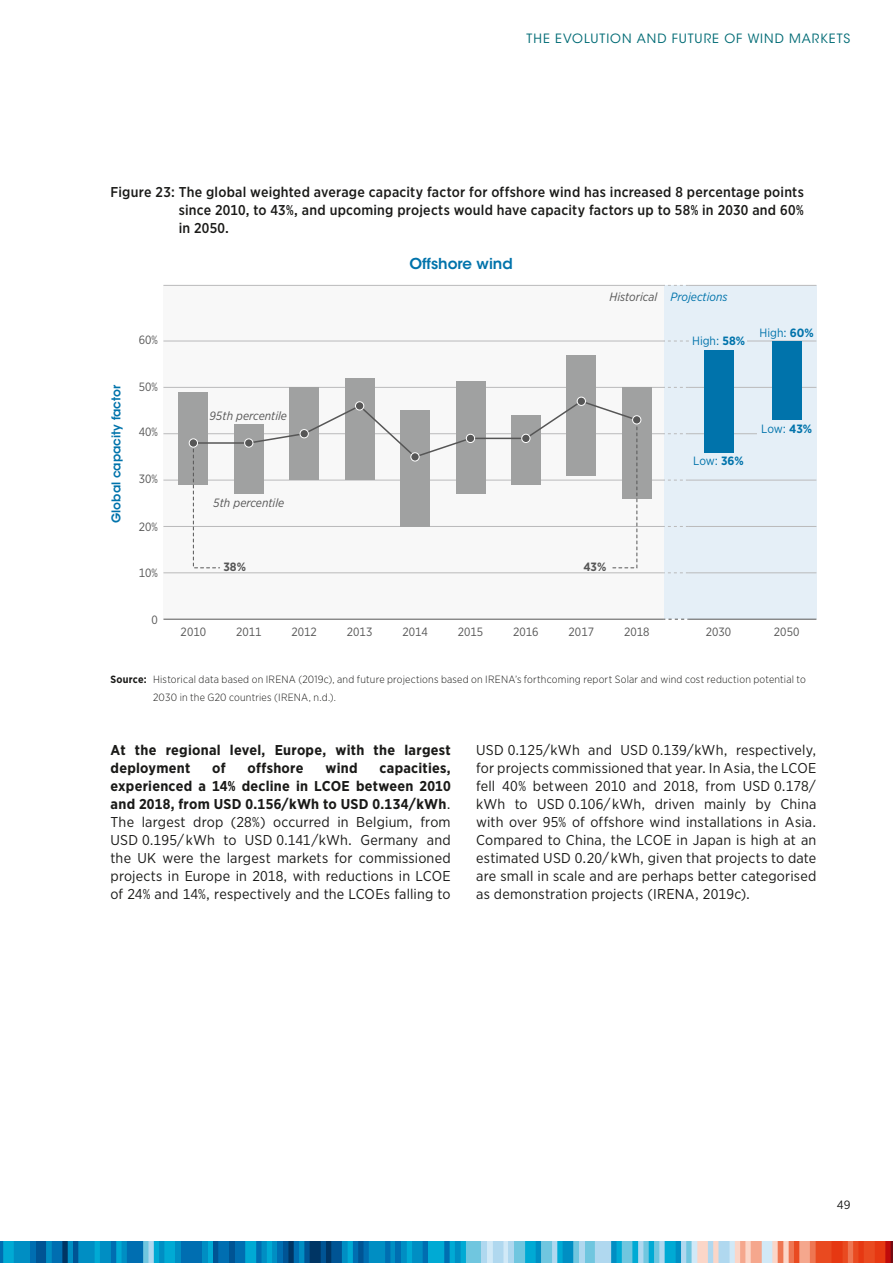
<style>
.page{position:relative;width:893px;height:1263px;background:#fff}
.page>*{position:absolute;margin:0;border:0;box-sizing:border-box;transform-origin:0 0}
.t1{font:600 15px "ITC Avant Garde Std";color:#0073ab}
.t2{font:14.25px/18px "Gotham Narrow";letter-spacing:.015em;color:#1a1a18;text-align:justify}
.t3{font:500 14.25px/18px "Gotham Narrow";letter-spacing:.015em;color:#1a1a18;text-align:justify}
.t4{font:700 14.25px/18px "Gotham Narrow";letter-spacing:.02em;color:#1a1a18}
.t5{font:12.75px "ITC Avant Garde Std";letter-spacing:.075em;color:#006b75}
.t6{font:12px "Gotham Narrow";color:#565656}
.t7{font:12px "Gotham Narrow";color:#0073ab}
.t8{font:italic 12px "Gotham Narrow";color:#565656}
.t9{font:italic 12px "Gotham Narrow";color:#0073ab}
.t10{font:600 12px "ITC Avant Garde Std";color:#0073ab}
.t11{font:700 12px "Gotham Narrow";color:#565656}
.t12{font:12px "Gotham Narrow";color:#1a1a18}
.t13{font:300 10.5px/18px "Gotham Narrow";letter-spacing:.02em;color:#1a1a18}
.s1{color:#565656}
.s2{font-weight:700}
</style>
<div class="page">
<svg style="left:0;top:1242px;width:893px;height:21px;background:#4e93b2"></svg>
<div style="left:664px;top:285px;width:152px;height:334px;background:#e5eff7"></div>
<div style="left:163px;top:285px;width:501px;height:334px;background:#f8f8f8"></div>
<hr style="left:163px;top:526px;width:501px;height:1px;background:#bababb">
<hr style="left:163px;top:572px;width:501px;height:1px;background:#bababb">
<hr style="left:163px;top:619px;width:501px;height:1px;background:#565656">
<hr style="left:163px;top:285px;width:501px;height:1px;background:#bababb">
<hr style="left:163px;top:433px;width:501px;height:1px;background:#bababb">
<hr style="left:163px;top:387px;width:501px;height:1px;background:#bababb">
<hr style="left:163px;top:341px;width:501px;height:1px;background:#bababb">
<hr style="left:163px;top:480px;width:501px;height:1px;background:#bababb">
<hr style="left:689px;top:526px;width:127px;height:1px;background:#bababb">
<hr style="left:689px;top:572px;width:127px;height:1px;background:#bababb">
<hr style="left:689px;top:285px;width:127px;height:1px;background:#bababb">
<hr style="left:689px;top:387px;width:127px;height:1px;background:#bababb">
<hr style="left:747px;top:341px;width:69px;height:1px;background:#bababb">
<hr style="left:689px;top:433px;width:68px;height:1px;background:#bababb">
<hr style="left:689px;top:480px;width:127px;height:1px;background:#bababb">
<div style="left:178px;top:392px;width:30px;height:92px;background:#a0a1a1"></div>
<div style="left:289px;top:387px;width:30px;height:93px;background:#a0a1a1"></div>
<div style="left:345px;top:378px;width:30px;height:102px;background:#a0a1a1"></div>
<div style="left:456px;top:382px;width:29px;height:112px;background:#a0a1a1"></div>
<div style="left:566px;top:355px;width:30px;height:120px;background:#a0a1a1"></div>
<div style="left:622px;top:387px;width:30px;height:112px;background:#a0a1a1"></div>
<div style="left:704px;top:350px;width:29px;height:102px;background:#0073ab"></div>
<div style="left:772px;top:341px;width:30px;height:79px;background:#0073ab"></div>
<hr style="left:689px;top:619px;width:127px;height:1px;background:#565656">
<svg style="left:664px;top:619px;width:25px;height:1px"></svg>
<div style="left:577px;top:397px;width:8px;height:8px;background:#565656;border-radius:50%"></div>
<div style="left:577px;top:397px;width:9px;height:9px;border:1px solid #fff;border-radius:50%"></div>
<svg style="left:192px;top:400px;width:447px;height:169px"></svg>
<div style="left:633px;top:416px;width:8px;height:8px;background:#565656;border-radius:50%"></div>
<div style="left:632px;top:415px;width:9px;height:9px;border:1px solid #fff;border-radius:50%"></div>
<div style="left:189px;top:439px;width:9px;height:8px;background:#565656;border-radius:50%"></div>
<div style="left:189px;top:438px;width:9px;height:9px;border:1px solid #fff;border-radius:50%"></div>
<svg style="left:664px;top:572px;width:25px;height:1px"></svg>
<svg style="left:664px;top:526px;width:25px;height:1px"></svg>
<svg style="left:664px;top:480px;width:25px;height:1px"></svg>
<svg style="left:664px;top:433px;width:25px;height:1px"></svg>
<svg style="left:664px;top:387px;width:25px;height:1px"></svg>
<svg style="left:664px;top:341px;width:25px;height:1px"></svg>
<svg style="left:664px;top:285px;width:25px;height:1px"></svg>
<p class="t5" style="left:527px;top:30px;width:325px">THE EVOLUTION AND FUTURE OF WIND MARKETS</p>
<p class="t3" style="left:179px;top:182px;width:627px;text-indent:-68px">Figure 23: The global weighted average capacity factor for offshore wind has increased 8 percentage points since 2010, to 43%, and upcoming projects would have capacity factors up to 58% in 2030 and 60% in 2050.</p>
<p class="t10" style="left:109px;top:523px;width:139px;rotate:-90deg">Global capacity factor</p>
<p class="t6" style="left:139px;top:333px;width:21px">60%</p>
<p class="t6" style="left:139px;top:379px;width:21px">50%</p>
<p class="t6" style="left:139px;top:425px;width:21px">40%</p>
<p class="t6" style="left:139px;top:471px;width:21px">30%</p>
<p class="t6" style="left:139px;top:519px;width:21px">20%</p>
<p class="t6" style="left:139px;top:566px;width:21px">10%</p>
<p class="t6" style="left:151px;top:612px;width:8px">0</p>
<p class="t1" style="left:409px;top:254px;width:105px">Offshore wind</p>
<p class="t9" style="left:610px;top:289px;width:119px"><span class="s1">Historical</span> Projections</p>
<p class="t7" style="left:692px;top:333px;width:54px">High: <span class="s2">58%</span></p>
<p class="t7" style="left:760px;top:325px;width:56px">High: <span class="s2">60%</span></p>
<p class="t8" style="left:210px;top:408px;width:79px">95th percentile</p>
<p class="t8" style="left:213px;top:495px;width:72px">5th percentile</p>
<p class="t11" style="left:223px;top:559px;width:24px">38%</p>
<p class="t11" style="left:583px;top:559px;width:25px">43%</p>
<p class="t7" style="left:693px;top:453px;width:52px">Low: <span class="s2">36%</span></p>
<p class="t7" style="left:761px;top:421px;width:52px">Low: <span class="s2">43%</span></p>
<p class="t6" style="left:181px;top:624px;width:27px">2010</p>
<p class="t6" style="left:236px;top:624px;width:27px">2011</p>
<p class="t6" style="left:291px;top:624px;width:27px">2012</p>
<p class="t6" style="left:347px;top:624px;width:27px">2013</p>
<p class="t6" style="left:402px;top:624px;width:27px">2014</p>
<p class="t6" style="left:458px;top:624px;width:27px">2015</p>
<p class="t6" style="left:513px;top:624px;width:27px">2016</p>
<p class="t6" style="left:569px;top:624px;width:27px">2017</p>
<p class="t6" style="left:624px;top:624px;width:27px">2018</p>
<p class="t6" style="left:706px;top:624px;width:27px">2030</p>
<p class="t6" style="left:774px;top:624px;width:27px">2050</p>
<p class="t13" style="left:153px;top:670px;width:654px;text-indent:-43px"><span class="s2">Source:</span> Historical data based on IRENA (2019c), and future projections based on IRENA’s forthcoming report Solar and wind cost reduction potential to<br>2030 in the G20 countries (IRENA, n.d.).</p>
<p class="t4" style="left:111px;top:740px;width:342px">At the regional level, Europe, with the largest deployment</p>
<p class="t4" style="left:212px;top:758px;width:15px">of</p>
<p class="t4" style="left:248px;top:758px;width:57px">offshore</p>
<p class="t4" style="left:325px;top:758px;width:34px">wind</p>
<p class="t2" style="left:110px;top:758px;width:342px;text-indent:269px"><span class="s2">capacities, experienced a 14% decline in LCOE between 2010 and 2018, from USD 0.156/kWh to USD 0.134/kWh</span>.<br>The largest drop (28%) occurred in Belgium, from USD 0.195/ kWh to USD 0.141/kWh. Germany and the UK were the largest markets for commissioned projects in Europe in 2018, with reductions in LCOE of 24% and 14%, respectively and the LCOEs falling to</p>
<p class="t2" style="left:476px;top:740px;width:342px">USD 0.125/kWh and USD 0.139/kWh, respectively, for projects commissioned that year. In Asia, the LCOE fell 40% between 2010 and 2018, from USD 0.178/ kWh to USD 0.106/ kWh, driven mainly by China with over 95% of offshore wind installations in Asia.<br>Compared to China, the LCOE in Japan is high at an estimated USD 0.20/ kWh, given that projects to date are small in scale and are perhaps better categorised as demonstration projects (IRENA, 2019c).</p>
<p class="t12" style="left:837px;top:1197px;width:15px">49</p>
</div>
